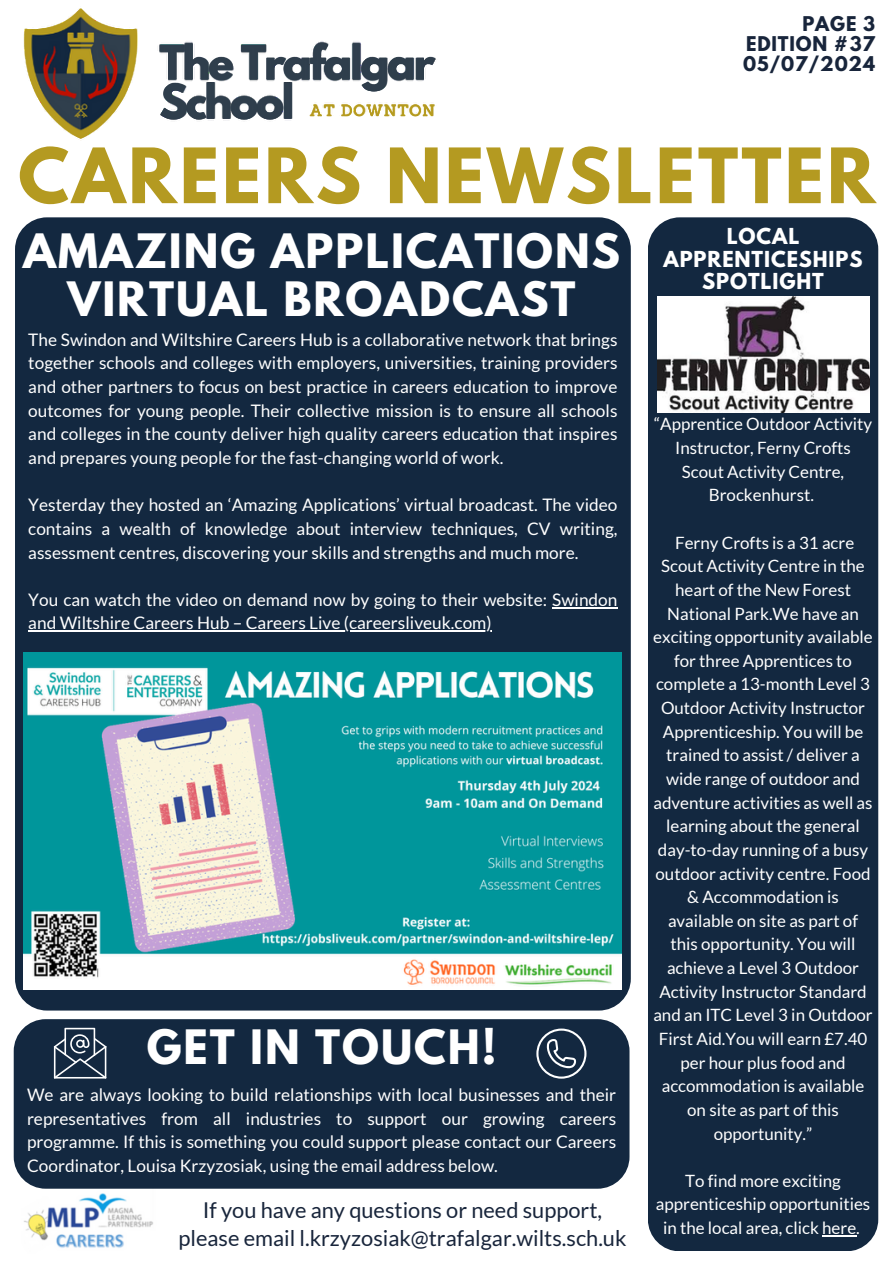
<style>
.page{position:relative;width:894px;height:1264px;background:#fff}
.page>*{position:absolute;margin:0;border:0;box-sizing:border-box;transform-origin:0 0}
.t1{font:700 67.5px "League Spartan";letter-spacing:.045em;color:#b49a21}
.t2{font:700 42px/48.3px "League Spartan";letter-spacing:.045em;color:#fff;text-align:center}
.t3{font:21.75px/28.2px "Lato";color:#18253b;text-align:center}
.t4{font:700 19.5px/22.5px "League Spartan";letter-spacing:.045em;color:#fff;text-align:center}
.t5{font:700 18px/20.2px "League Spartan";letter-spacing:.045em;color:#18253b;text-align:justify}
.t6{font:17.25px/23.7px "Lato";color:#fff;text-align:justify}
.t7{font:16.95px/23.7px "Lato";color:#fff;text-align:center}
</style>
<div class="page">
<img style="left:15px;top:8px;width:421px;height:235px">
<img style="left:24px;top:1183px;width:133px;height:65px">
<div style="left:15px;top:217px;width:615px;height:793px;background:#132840;border-radius:32px"></div>
<div style="left:647px;top:217px;width:231px;height:1033px;background:#132840;border-radius:32px"></div>
<img style="left:24px;top:652px;width:597px;height:337px">
<div style="left:14px;top:1019px;width:615px;height:169px;background:#132840;border-radius:32px"></div>
<svg style="left:54px;top:1027px;width:52px;height:51px"></svg>
<svg style="left:536px;top:1028px;width:50px;height:50px"></svg>
<img style="left:657px;top:296px;width:211px;height:116px">
<hr style="left:552px;top:607px;width:65px;height:1px;background:#fff">
<hr style="left:28px;top:630px;width:463px;height:1px;background:#fff">
<hr style="left:822px;top:1235px;width:34px;height:1px;background:#fff">
<h4 class="t5" style="left:743px;top:16px;width:133px;text-indent:59px">PAGE 3<br>EDITION #37<br>05/07/2024</h4>
<p class="t1" style="left:18px;top:142px;width:858px">CAREERS NEWSLETTER</p>
<p class="t2" style="left:23px;top:232px;width:598px">AMAZING APPLICATIONS<br>VIRTUAL BROADCAST</p>
<p class="t4" style="left:663px;top:227px;width:200px">LOCAL<br>APPRENTICESHIPS<br>SPOTLIGHT</p>
<p class="t6" style="left:28px;top:327px;width:590px">The Swindon and Wiltshire Careers Hub is a collaborative network that brings together schools and colleges with employers, universities, training providers and other partners to focus on best practice in careers education to improve outcomes for young people. Their collective mission is to ensure all schools and colleges in the county deliver high quality careers education that inspires and prepares young people for the fast-changing world of work.</p>
<p class="t6" style="left:28px;top:493px;width:590px">Yesterday they hosted an ‘Amazing Applications’ virtual broadcast. The video contains a wealth of knowledge about interview techniques, CV writing, assessment centres, discovering your skills and strengths and much more.</p>
<p class="t6" style="left:28px;top:587px;width:590px">You can watch the video on demand now by going to their website: Swindon</p>
<p class="t6" style="left:28px;top:611px;width:464px">and Wiltshire Careers Hub – Careers Live (careersliveuk.com)</p>
<p class="t2" style="left:147px;top:1028px;width:351px">GET IN TOUCH!</p>
<p class="t6" style="left:27px;top:1082px;width:590px">We are always looking to build relationships with local businesses and their representatives from all industries to support our growing careers programme. If this is something you could support please contact our Careers Coordinator, Louisa Krzyzosiak, using the email address below.</p>
<p class="t3" style="left:178px;top:1194px;width:449px">If you have any questions or need support, please email l.krzyzosiak@trafalgar.wilts.sch.uk</p>
<p class="t7" style="left:654px;top:412px;width:219px">“Apprentice Outdoor Activity<br>Instructor, Ferny Crofts<br>Scout Activity Centre,<br>Brockenhurst.</p>
<h2 class="t7" style="left:653px;top:530px;width:221px">Ferny Crofts is a 31 acre<br>Scout Activity Centre in the heart of the New Forest<br>National Park.We have an exciting opportunity available for three Apprentices to complete a 13-month Level 3<br>Outdoor Activity Instructor<br>Apprenticeship. You will be trained to assist / deliver a wide range of outdoor and adventure activities as well as learning about the general day-to-day running of a busy outdoor activity centre. Food &amp; Accommodation is available on site as part of this opportunity. You will achieve a Level 3 Outdoor<br>Activity Instructor Standard and an ITC Level 3 in Outdoor<br>First Aid.You will earn £7.40 per hour plus food and accommodation is available on site as part of this opportunity.”</h2>
<p class="t7" style="left:655px;top:1168px;width:216px">To find more exciting apprenticeship opportunities in the local area, click here.</p>
</div>
